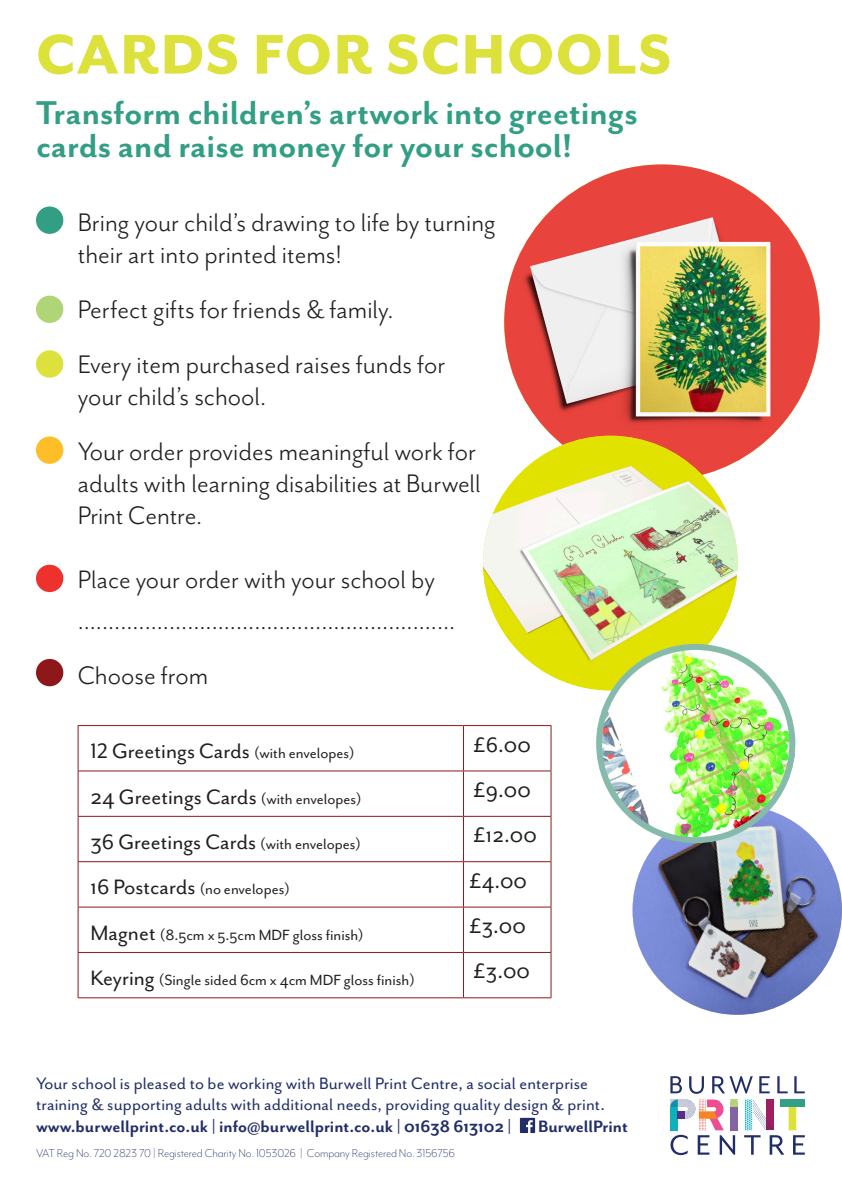
<style>
.page{position:relative;width:842px;height:1191px;background:#fff}
.page>*{position:absolute;margin:0;border:0;box-sizing:border-box;transform-origin:0 0}
.t1{font:800 64.3px "Mr Eaves San OT";letter-spacing:.02em;color:#dce23b}
.t2{font:700 38px/33px "Mr Eaves San OT";color:#329e84}
.t3{font:29.2px/32.1px "Mr Eaves San OT";color:#231f20}
.t4{font:29px/41px "Mr Eaves San OT";color:#231f20}
.t5{font:24px "Mr Eaves San OT";color:#231f20}
.t6{font:19px/21.9px "Mr Eaves San OT";letter-spacing:.005em;color:#212e67}
.t7{font:700 19px "Mr Eaves San OT";color:#212e67}
.t8{font:17px "Mr Eaves San OT";color:#231f20}
.t9{font:300 13.1px "Mr Eaves Mod OT";letter-spacing:-.01em;color:#212e67}
.s1{font-size:17px}
.s2{font-size:24px}
</style>
<div class="page">
<hr style="left:78px;top:725px;width:385px;height:1px;background:#8e171a">
<hr style="left:78px;top:726px;width:1px;height:44px;background:#8e171a">
<hr style="left:463px;top:725px;width:88px;height:1px;background:#8e171a">
<hr style="left:463px;top:726px;width:1px;height:44px;background:#8e171a">
<hr style="left:551px;top:726px;width:1px;height:44px;background:#8e171a">
<hr style="left:78px;top:770px;width:385px;height:1px;background:#8e171a">
<hr style="left:78px;top:771px;width:1px;height:45px;background:#8e171a">
<hr style="left:463px;top:770px;width:88px;height:1px;background:#8e171a">
<hr style="left:463px;top:771px;width:1px;height:45px;background:#8e171a">
<hr style="left:551px;top:771px;width:1px;height:45px;background:#8e171a">
<hr style="left:78px;top:816px;width:385px;height:1px;background:#8e171a">
<hr style="left:78px;top:816px;width:1px;height:45px;background:#8e171a">
<hr style="left:463px;top:816px;width:88px;height:1px;background:#8e171a">
<hr style="left:463px;top:816px;width:1px;height:45px;background:#8e171a">
<hr style="left:551px;top:816px;width:1px;height:45px;background:#8e171a">
<hr style="left:78px;top:861px;width:385px;height:1px;background:#8e171a">
<hr style="left:78px;top:862px;width:1px;height:44px;background:#8e171a">
<hr style="left:463px;top:861px;width:88px;height:1px;background:#8e171a">
<hr style="left:463px;top:862px;width:1px;height:44px;background:#8e171a">
<hr style="left:551px;top:862px;width:1px;height:44px;background:#8e171a">
<hr style="left:78px;top:906px;width:385px;height:1px;background:#8e171a">
<hr style="left:78px;top:907px;width:1px;height:45px;background:#8e171a">
<hr style="left:463px;top:906px;width:88px;height:1px;background:#8e171a">
<hr style="left:463px;top:907px;width:1px;height:45px;background:#8e171a">
<hr style="left:551px;top:907px;width:1px;height:45px;background:#8e171a">
<hr style="left:78px;top:952px;width:385px;height:1px;background:#8e171a">
<hr style="left:78px;top:952px;width:1px;height:45px;background:#8e171a">
<hr style="left:463px;top:952px;width:88px;height:1px;background:#8e171a">
<hr style="left:463px;top:952px;width:1px;height:45px;background:#8e171a">
<hr style="left:551px;top:952px;width:1px;height:45px;background:#8e171a">
<hr style="left:78px;top:997px;width:385px;height:1px;background:#8e171a">
<hr style="left:463px;top:997px;width:88px;height:1px;background:#8e171a">
<img style="left:504px;top:164px;width:316px;height:315px">
<img style="left:483px;top:436px;width:254px;height:254px;border-radius:127px">
<img style="left:632px;top:805px;width:210px;height:209px;border-radius:105px">
<svg style="left:670px;top:1076px;width:12px;height:17px"></svg>
<svg style="left:689px;top:1076px;width:15px;height:17px"></svg>
<svg style="left:712px;top:1076px;width:41px;height:17px"></svg>
<svg style="left:759px;top:1076px;width:11px;height:17px"></svg>
<svg style="left:777px;top:1076px;width:11px;height:17px"></svg>
<svg style="left:794px;top:1076px;width:11px;height:17px"></svg>
<svg style="left:744px;top:1099px;width:61px;height:55px"></svg>
<svg style="left:670px;top:1099px;width:68px;height:56px"></svg>
<svg style="left:520px;top:1117px;width:15px;height:16px"></svg>
<div style="left:36px;top:565px;width:27px;height:27px;background:#ee312c;border-radius:50%"></div>
<div style="left:36px;top:350px;width:27px;height:28px;background:#dce23b;border-radius:50%"></div>
<div style="left:36px;top:296px;width:27px;height:27px;background:#b0d577;border-radius:50%"></div>
<div style="left:36px;top:206px;width:27px;height:28px;background:#329e84;border-radius:50%"></div>
<div style="left:36px;top:436px;width:27px;height:28px;background:#fdbe28;border-radius:50%"></div>
<div style="left:36px;top:659px;width:27px;height:27px;background:#8e171a;border-radius:50%"></div>
<img style="left:597px;top:646px;width:198px;height:195px">
<div style="left:596px;top:644px;width:199px;height:199px;border:6px solid #86bbab;border-radius:50%"></div>
<p class="t1" style="left:36px;top:17px;width:637px">CARDS FOR SCHOOLS</p>
<p class="t2" style="left:36px;top:96px;width:603px">Transform children’s artwork into greetings cards and raise money for your school!</p>
<p class="t3" style="left:78px;top:206px;width:419px">Bring your child’s drawing to life by turning their art into printed items!</p>
<p class="t3" style="left:78px;top:293px;width:317px">Perfect gifts for friends &amp; family.</p>
<p class="t3" style="left:78px;top:348px;width:369px">Every item purchased raises funds for your child’s school.</p>
<p class="t3" style="left:78px;top:435px;width:404px">Your order provides meaningful work for adults with learning disabilities at Burwell<br>Print Centre.</p>
<p class="t4" style="left:78px;top:559px;width:379px">Place your order with your school by ..............................................................</p>
<p class="t3" style="left:78px;top:659px;width:132px">Choose from</p>
<p class="t5" style="left:90px;top:738px;width:266px">12 Greetings Cards <span class="s1">(with envelopes)</span></p>
<p class="t5" style="left:473px;top:731px;width:59px">£6.00</p>
<p class="t5" style="left:90px;top:783px;width:273px">24 Greetings Cards <span class="s1">(with envelopes)</span></p>
<p class="t5" style="left:473px;top:776px;width:59px">£9.00</p>
<p class="t5" style="left:90px;top:828px;width:272px">36 Greetings Cards <span class="s1">(with envelopes)</span></p>
<p class="t5" style="left:473px;top:822px;width:65px">£12.00</p>
<p class="t8" style="left:90px;top:880px;width:201px"><span class="s2">16 Postcards</span> (no envelopes)</p>
<p class="t5" style="left:469px;top:867px;width:59px">£4.00</p>
<p class="t8" style="left:90px;top:925px;width:275px"><span class="s2">Magnet</span> (8.5cm x 5.5cm MDF gloss finish)</p>
<p class="t5" style="left:469px;top:912px;width:58px">£3.00</p>
<p class="t8" style="left:90px;top:970px;width:326px"><span class="s2">Keyring</span> (Single sided 6cm x 4cm MDF gloss finish)</p>
<p class="t5" style="left:473px;top:958px;width:58px">£3.00</p>
<p class="t6" style="left:36px;top:1072px;width:570px">Your school is pleased to be working with Burwell Print Centre, a social enterprise training &amp; supporting adults with additional needs, providing quality design &amp; print.</p>
<p class="t7" style="left:36px;top:1116px;width:477px">www.burwellprint.co.uk | info@burwellprint.co.uk | 01638 613102 |</p>
<p class="t7" style="left:538px;top:1116px;width:91px">BurwellPrint</p>
<p class="t9" style="left:36px;top:1145px;width:420px">VAT Reg No. 720 2823 70 | Registered Charity No. 1053026 | Company Registered No. 3156756</p>
</div>
